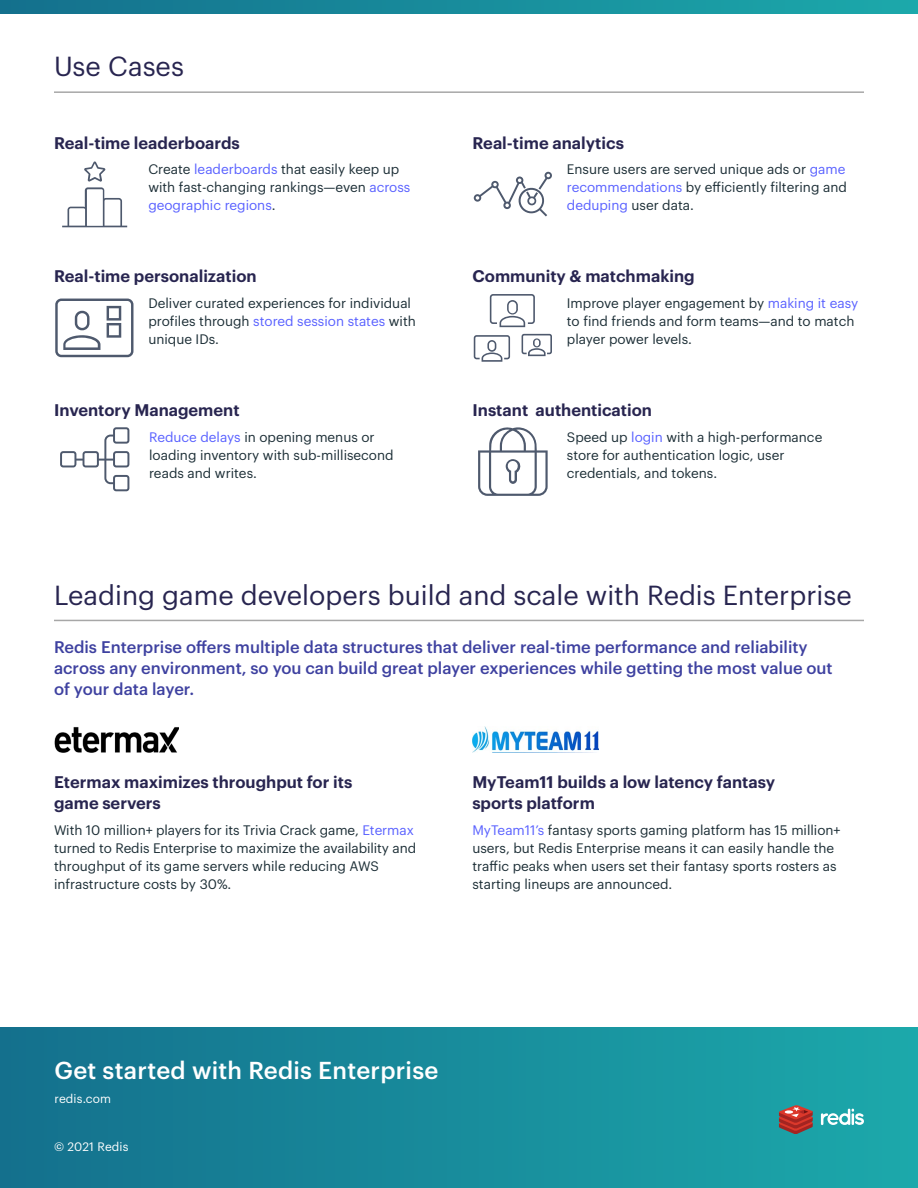
<style>
.page{position:relative;width:918px;height:1188px;background:#fff}
.page>*{position:absolute;margin:0;border:0;box-sizing:border-box;transform-origin:0 0}
.t1{font:27px "Graphik";color:#282550}
.t2{font:500 24px "Graphik";letter-spacing:.01em;color:#fff}
.t3{font:600 16.5px/21px "Graphik";color:#282550}
.t4{font:500 16.5px/21px "Graphik";color:#3e41a0}
.t5{font:13.5px/18px "Graphik";color:#1c2e36}
.t6{font:12px "Graphik";letter-spacing:.01em;color:#fff}
.s1{color:#5961ff}
</style>
<div class="page">
<div style="left:0;top:1027px;width:918px;height:161px;background:linear-gradient(to right,#14708d,#1ca9ab)"></div>
<svg style="left:0;top:0;width:918px;height:14px;background:#178c9b"></svg>
<hr style="left:54px;top:91px;width:810px;height:2px;background:#a7a7a7">
<svg style="left:62px;top:161px;width:65px;height:66px"></svg>
<svg style="left:55px;top:299px;width:79px;height:58px"></svg>
<svg style="left:60px;top:427px;width:69px;height:64px"></svg>
<svg style="left:474px;top:172px;width:78px;height:44px"></svg>
<svg style="left:474px;top:294px;width:78px;height:68px"></svg>
<svg style="left:478px;top:427px;width:70px;height:69px"></svg>
<hr style="left:54px;top:620px;width:810px;height:1px;background:#a7a7a7">
<img style="left:54px;top:727px;width:125px;height:26px">
<img style="left:472px;top:727px;width:127px;height:25px">
<svg style="left:747px;top:1096px;width:118px;height:38px;background:#469699"></svg>
<h1 class="t1" style="left:54px;top:46px;width:132px">Use Cases</h1>
<p class="t3" style="left:54px;top:131px;width:187px">Real-time leaderboards</p>
<p class="t5" style="left:148px;top:159px;width:264px">Create <span class="s1">leaderboards</span> that easily keep up with fast-changing rankings—even <span class="s1">across geographic regions</span>.</p>
<p class="t3" style="left:54px;top:264px;width:204px">Real-time personalization</p>
<p class="t5" style="left:148px;top:293px;width:269px">Deliver curated experiences for individual profiles through <span class="s1">stored session states</span> with unique IDs.</p>
<p class="t3" style="left:54px;top:398px;width:187px">Inventory Management</p>
<p class="t5" style="left:149px;top:427px;width:246px"><span class="s1">Reduce delays</span> in opening menus or loading inventory with sub-millisecond reads and writes.</p>
<p class="t3" style="left:472px;top:131px;width:153px">Real-time analytics</p>
<p class="t5" style="left:567px;top:159px;width:282px;text-align:justify">Ensure users are served unique ads or <span class="s1">game recommendations</span> by efficiently filtering and <span class="s1">deduping</span> user data.</p>
<p class="t3" style="left:472px;top:264px;width:224px">Community &amp; matchmaking</p>
<p class="t5" style="left:567px;top:293px;width:293px">Improve player engagement by <span class="s1">making it easy </span>to find friends and form teams—and to match player power levels.</p>
<p class="t3" style="left:472px;top:398px;width:181px">Instant authentication</p>
<p class="t5" style="left:567px;top:427px;width:257px">Speed up <span class="s1">login</span> with a high‑performance store for authentication logic, user credentials, and tokens.</p>
<h1 class="t1" style="left:54px;top:575px;width:799px">Leading game developers build and scale with Redis Enterprise</h1>
<p class="t4" style="left:54px;top:635px;width:780px">Redis Enterprise offers multiple data structures that deliver real-time performance and reliability across any environment, so you can build great player experiences while getting the most value out of your data layer.</p>
<p class="t3" style="left:54px;top:770px;width:300px">Etermax maximizes throughput for its game servers</p>
<p class="t5" style="left:54px;top:820px;width:364px">With 10 million+ players for its Trivia Crack game, <span class="s1">Etermax </span>turned to Redis Enterprise to maximize the availability and throughput of its game servers while reducing AWS infrastructure costs by 30%.</p>
<p class="t3" style="left:472px;top:770px;width:304px">MyTeam11 builds a low latency fantasy sports platform</p>
<p class="t5" style="left:472px;top:820px;width:370px"><span class="s1">MyTeam11’s</span> fantasy sports gaming platform has 15 million+ users, but Redis Enterprise means it can easily handle the traffic peaks when users set their fantasy sports rosters as starting lineups are announced.</p>
<h2 class="t2" style="left:55px;top:1052px;width:385px">Get started with Redis Enterprise</h2>
<p class="t6" style="left:55px;top:1089px;width:58px">redis.com</p>
<p class="t6" style="left:54px;top:1137px;width:76px">© 2021 Redis</p>
<p class="t6" style="left:89px;top:1137px;width:74px">0 Redis Labs</p>
</div>
